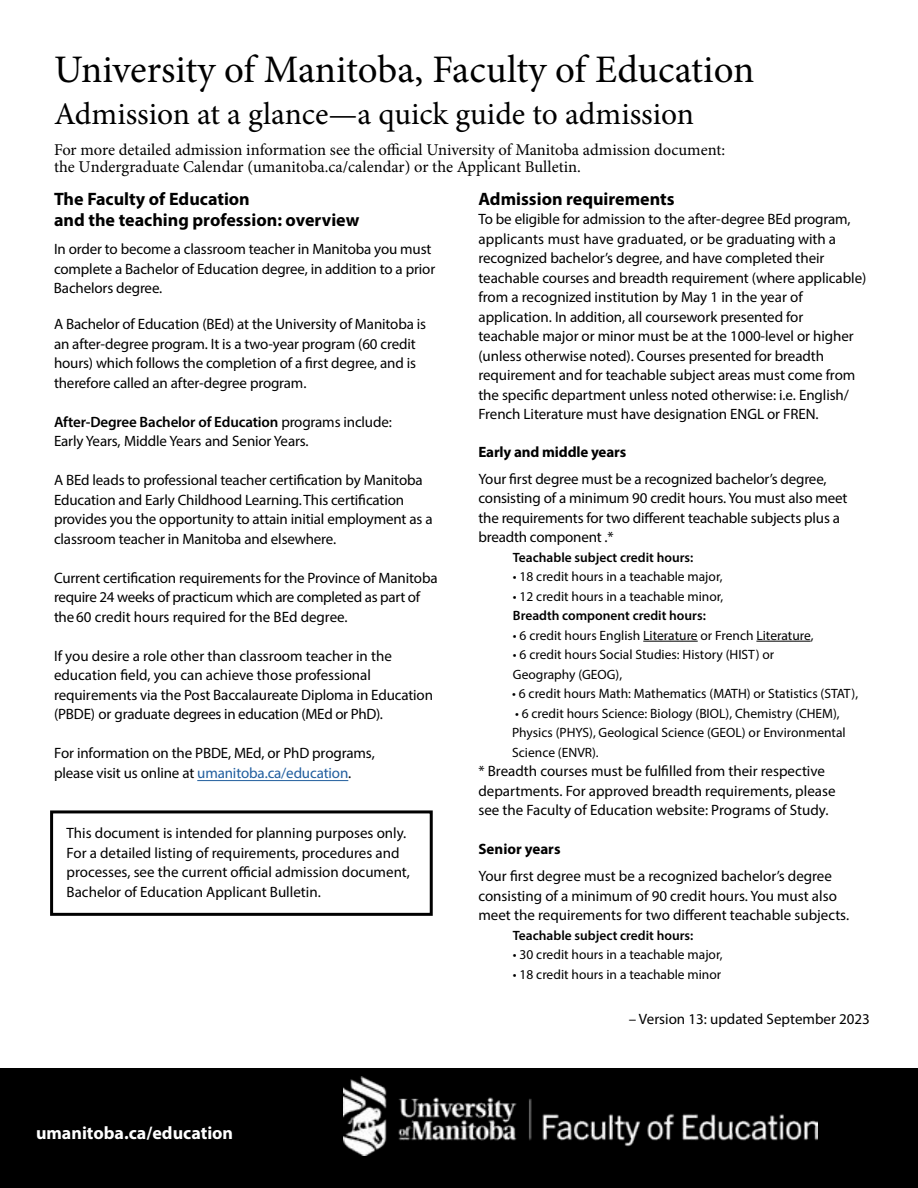
<style>
.page{position:relative;width:918px;height:1188px;background:#fff}
.page>*{position:absolute;margin:0;border:0;box-sizing:border-box;transform-origin:0 0}
.t1{font:39px "Minion Pro";letter-spacing:-.005em;color:#000}
.t2{font:31.5px "Minion Pro";color:#000}
.t3{font:700 18px/21px "Myriad Pro";color:#000}
.t4{font:700 18px "Myriad Pro";color:#fff}
.t5{font:16.5px/16.5px "Minion Pro";color:#000}
.t6{font:15px/19.5px "Myriad Pro";letter-spacing:-.01em;color:#000}
.t7{font:700 15px "Myriad Pro";letter-spacing:-.01em;color:#000}
.t8{font:13.5px/19.5px "Myriad Pro";color:#000}
.t9{font:600 13.5px "Myriad Pro";color:#000}
.s1{font-weight:600}
.s2{color:#215e9e}
</style>
<div class="page">
<hr style="left:197px;top:780px;width:151px;height:1px;background:#215e9e">
<hr style="left:643px;top:641px;width:55px;height:1px;background:#000">
<hr style="left:756px;top:641px;width:55px;height:1px;background:#000">
<div style="left:1px;top:1069px;width:916px;height:118px;background:#000"></div>
<div style="left:0;top:1068px;width:918px;height:120px;border:2px solid #000"></div>
<img style="left:343px;top:1076px;width:475px;height:79px">
<div style="left:50px;top:810px;width:383px;height:106px;border:3px solid #000"></div>
<h1 class="t1" style="left:54px;top:43px;width:702px">University of Manitoba, Faculty of Education</h1>
<h2 class="t2" style="left:54px;top:93px;width:642px">Admission at a glance—a quick guide to admission</h2>
<p class="t5" style="left:54px;top:142px;width:673px">For more detailed admission information see the official University of Manitoba admission document: the Undergraduate Calendar (umanitoba.ca/calendar) or the Applicant Bulletin.</p>
<p class="t3" style="left:478px;top:188px;width:198px">Admission requirements</p>
<p class="t6" style="left:478px;top:209px;width:389px">To be eligible for admission to the after-degree BEd program, applicants must have graduated, or be graduating with a recognized bachelor’s degree, and have completed their teachable courses and breadth requirement (where applicable) from a recognized institution by May 1 in the year of application. In addition, all coursework presented for teachable major or minor must be at the 1000-level or higher (unless otherwise noted). Courses presented for breadth requirement and for teachable subject areas must come from the specific department unless noted otherwise: i.e. English/ French Literature must have designation ENGL or FREN.</p>
<p class="t7" style="left:478px;top:442px;width:149px">Early and middle years</p>
<p class="t6" style="left:478px;top:469px;width:371px">Your first degree must be a recognized bachelor’s degree, consisting of a minimum 90 credit hours. You must also meet the requirements for two different teachable subjects plus a breadth component .*</p>
<p class="t9" style="left:513px;top:549px;width:182px">Teachable subject credit hours:</p>
<p class="t8" style="left:513px;top:567px;width:211px">• 18 credit hours in a teachable major,</p>
<p class="t8" style="left:513px;top:586px;width:212px">• 12 credit hours in a teachable minor,</p>
<p class="t9" style="left:513px;top:607px;width:194px">Breadth component credit hours:</p>
<p class="t8" style="left:513px;top:625px;width:302px">• 6 credit hours English Literature or French Literature,</p>
<p class="t8" style="left:513px;top:645px;width:263px">• 6 credit hours Social Studies: History (HIST) or<br>Geography (GEOG),</p>
<p class="t8" style="left:512px;top:684px;width:347px">• 6 credit hours Math: Mathematics (MATH) or Statistics (STAT),</p>
<p class="t8" style="left:512px;top:703px;width:335px">• 6 credit hours Science: Biology (BIOL), Chemistry (CHEM),<br>Physics (PHYS), Geological Science (GEOL) or Environmental<br>Science (ENVR).</p>
<p class="t6" style="left:478px;top:761px;width:359px">* Breadth courses must be fulfilled from their respective departments. For approved breadth requirements, please see the Faculty of Education website: Programs of Study.</p>
<p class="t7" style="left:478px;top:839px;width:84px">Senior years</p>
<p class="t6" style="left:478px;top:866px;width:372px">Your first degree must be a recognized bachelor’s degree consisting of a minimum of 90 credit hours. You must also meet the requirements for two different teachable subjects.</p>
<p class="t9" style="left:513px;top:927px;width:182px">Teachable subject credit hours:</p>
<p class="t8" style="left:513px;top:945px;width:211px">• 30 credit hours in a teachable major,</p>
<p class="t8" style="left:513px;top:964px;width:210px">• 18 credit hours in a teachable minor</p>
<p class="t6" style="left:629px;top:1009px;width:243px">– Version 13: updated September 2023</p>
<p class="t3" style="left:54px;top:188px;width:307px">The Faculty of Education<br>and the teaching profession: overview</p>
<p class="t6" style="left:54px;top:239px;width:383px">In order to become a classroom teacher in Manitoba you must complete a Bachelor of Education degree, in addition to a prior<br>Bachelors degree.</p>
<p class="t6" style="left:54px;top:314px;width:374px">A Bachelor of Education (BEd) at the University of Manitoba is an after-degree program. It is a two-year program (60 credit hours) which follows the completion of a first degree, and is therefore called an after-degree program.</p>
<p class="t6" style="left:54px;top:412px;width:339px"><span class="s1">After-Degree Bachelor of Education</span> programs include:<br>Early Years, Middle Years and Senior Years.</p>
<p class="t6" style="left:54px;top:470px;width:380px">A BEd leads to professional teacher certification by Manitoba Education and Early Childhood Learning.This certification provides you the opportunity to attain initial employment as a classroom teacher in Manitoba and elsewhere.</p>
<p class="t6" style="left:54px;top:568px;width:385px">Current certification requirements for the Province of Manitoba require 24 weeks of practicum which are completed as part of the 60 credit hours required for the BEd degree.</p>
<p class="t6" style="left:54px;top:646px;width:381px">If you desire a role other than classroom teacher in the education field, you can achieve those professional requirements via the Post Baccalaureate Diploma in Education (PBDE) or graduate degrees in education (MEd or PhD).</p>
<p class="t6" style="left:54px;top:743px;width:322px">For information on the PBDE, MEd, or PhD programs, please visit us online at <span class="s2">umanitoba.ca/education</span>.</p>
<p class="t6" style="left:67px;top:823px;width:345px">This document is intended for planning purposes only.<br>For a detailed listing of requirements, procedures and processes, see the current official admission document, Bachelor of Education Applicant Bulletin.</p>
<p class="t4" style="left:36px;top:1121px;width:199px">umanitoba.ca/education</p>
</div>
